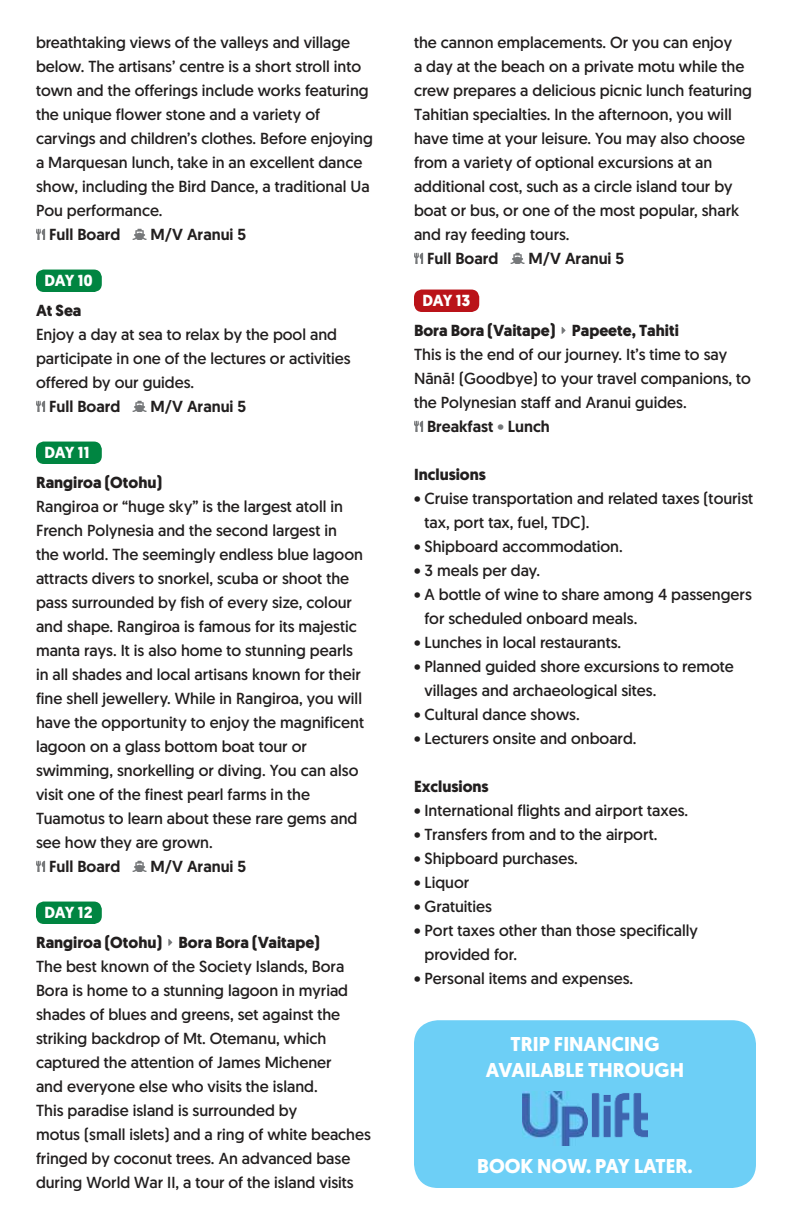
<style>
.page{position:relative;width:792px;height:1224px;background:#fff}
.page>*{position:absolute;margin:0;border:0;box-sizing:border-box;transform-origin:0 0}
.t1{font:700 20px/26px "Geomanist";color:#fff;text-align:center}
.t2{font:16px/24px "Geomanist";color:#221f1f}
.t3{font:700 16px "Geomanist";color:#221f1f}
.t4{font:500 16px "Geomanist";color:#221f1f}
.t5{font:700 16px "Geomanist";color:#fff}
.s1{color:#76787a}
</style>
<div class="page">
<svg style="left:36px;top:229px;width:9px;height:11px"></svg>
<svg style="left:133px;top:229px;width:14px;height:11px"></svg>
<div style="left:36px;top:270px;width:66px;height:22px;background:#008541;border-radius:8px"></div>
<svg style="left:36px;top:401px;width:9px;height:11px"></svg>
<svg style="left:133px;top:401px;width:14px;height:11px"></svg>
<div style="left:36px;top:442px;width:66px;height:22px;background:#008541;border-radius:8px"></div>
<svg style="left:36px;top:861px;width:9px;height:11px"></svg>
<svg style="left:133px;top:861px;width:14px;height:11px"></svg>
<div style="left:36px;top:902px;width:66px;height:22px;background:#008541;border-radius:8px"></div>
<svg style="left:168px;top:939px;width:4px;height:7px"></svg>
<svg style="left:414px;top:253px;width:9px;height:11px"></svg>
<svg style="left:511px;top:253px;width:14px;height:11px"></svg>
<div style="left:414px;top:290px;width:65px;height:22px;background:#ba1319;border-radius:8px"></div>
<svg style="left:562px;top:327px;width:4px;height:7px"></svg>
<svg style="left:414px;top:421px;width:9px;height:11px"></svg>
<div style="left:414px;top:1020px;width:342px;height:168px;background:#6dcff6;border-radius:24px"></div>
<img style="left:523px;top:1091px;width:124px;height:54px">
<p class="t2" style="left:36px;top:31px;width:338px">breathtaking views of the valleys and village below. The artisans’ centre is a short stroll into town and the offerings include works featuring the unique flower stone and a variety of carvings and children’s clothes. Before enjoying a Marquesan lunch, take in an excellent dance show, including the Bird Dance, a traditional Ua Pou performance.</p>
<p class="t4" style="left:49px;top:228px;width:73px">Full Board</p>
<p class="t4" style="left:151px;top:228px;width:97px">M/V Aranui 5</p>
<p class="t5" style="left:44px;top:273px;width:50px">DAY 10</p>
<p class="t3" style="left:36px;top:303px;width:47px">At Sea</p>
<p class="t2" style="left:36px;top:323px;width:316px">Enjoy a day at sea to relax by the pool and participate in one of the lectures or activities offered by our guides.</p>
<p class="t4" style="left:49px;top:400px;width:73px">Full Board</p>
<p class="t4" style="left:151px;top:400px;width:97px">M/V Aranui 5</p>
<p class="t5" style="left:44px;top:445px;width:47px">DAY 11</p>
<p class="t3" style="left:36px;top:475px;width:128px">Rangiroa (Otohu)</p>
<p class="t2" style="left:36px;top:494px;width:330px">Rangiroa or “huge sky” is the largest atoll in French Polynesia and the second largest in<br>the world. The seemingly endless blue lagoon attracts divers to snorkel, scuba or shoot the pass surrounded by fish of every size, colour and shape. Rangiroa is famous for its majestic manta rays. It is also home to stunning pearls in all shades and local artisans known for their fine shell jewellery. While in Rangiroa, you will have the opportunity to enjoy the magnificent lagoon on a glass bottom boat tour or swimming, snorkelling or diving. You can also visit one of the finest pearl farms in the Tuamotus to learn about these rare gems and see how they are grown.</p>
<p class="t4" style="left:49px;top:860px;width:73px">Full Board</p>
<p class="t4" style="left:151px;top:860px;width:97px">M/V Aranui 5</p>
<p class="t5" style="left:44px;top:905px;width:50px">DAY 12</p>
<p class="t3" style="left:36px;top:935px;width:285px">Rangiroa (Otohu) Bora Bora (Vaitape)</p>
<p class="t2" style="left:36px;top:954px;width:336px">The best known of the Society Islands, Bora Bora is home to a stunning lagoon in myriad shades of blues and greens, set against the striking backdrop of Mt. Otemanu, which captured the attention of James Michener<br>and everyone else who visits the island.<br>This paradise island is surrounded by<br>motus (small islets) and a ring of white beaches fringed by coconut trees. An advanced base during World War II, a tour of the island visits</p>
<p class="t2" style="left:414px;top:31px;width:339px">the cannon emplacements. Or you can enjoy<br>a day at the beach on a private motu while the crew prepares a delicious picnic lunch featuring Tahitian specialties. In the afternoon, you will have time at your leisure. You may also choose from a variety of optional excursions at an additional cost, such as a circle island tour by boat or bus, or one of the most popular, shark and ray feeding tours.</p>
<p class="t4" style="left:427px;top:252px;width:73px">Full Board</p>
<p class="t4" style="left:529px;top:252px;width:97px">M/V Aranui 5</p>
<p class="t5" style="left:422px;top:293px;width:50px">DAY 13</p>
<p class="t3" style="left:414px;top:323px;width:266px">Bora Bora (Vaitape) Papeete, Tahiti</p>
<p class="t2" style="left:414px;top:342px;width:315px">This is the end of our journey. It’s time to say</p>
<p class="t2" style="left:414px;top:366px;width:338px">Nānā! (Goodbye) to your travel companions, to</p>
<p class="t2" style="left:414px;top:391px;width:274px">the Polynesian staff and Aranui guides.</p>
<p class="t4" style="left:427px;top:420px;width:124px">Breakfast <span class="s1">•</span> Lunch</p>
<p class="t3" style="left:414px;top:467px;width:73px">Inclusions</p>
<p class="t2" style="left:425px;top:486px;width:330px;text-indent:-11px">• Cruise transportation and related taxes (tourist tax, port tax, fuel, TDC).</p>
<p class="t2" style="left:414px;top:534px;width:210px">• Shipboard accommodation.</p>
<p class="t2" style="left:414px;top:558px;width:128px">• 3 meals per day.</p>
<p class="t2" style="left:425px;top:582px;width:329px;text-indent:-11px">• A bottle of wine to share among 4 passengers for scheduled onboard meals.</p>
<p class="t2" style="left:414px;top:630px;width:209px">• Lunches in local restaurants.</p>
<p class="t2" style="left:425px;top:654px;width:311px;text-indent:-11px">• Planned guided shore excursions to remote villages and archaeological sites.</p>
<p class="t2" style="left:414px;top:702px;width:167px">• Cultural dance shows.</p>
<p class="t2" style="left:414px;top:726px;width:224px">• Lecturers onsite and onboard.</p>
<p class="t3" style="left:414px;top:779px;width:76px">Exclusions</p>
<p class="t2" style="left:414px;top:798px;width:276px">• International flights and airport taxes.</p>
<p class="t2" style="left:414px;top:822px;width:245px">• Transfers from and to the airport.</p>
<p class="t2" style="left:414px;top:846px;width:165px">• Shipboard purchases.</p>
<p class="t2" style="left:414px;top:870px;width:57px">• Liquor</p>
<p class="t2" style="left:414px;top:894px;width:80px">• Gratuities</p>
<p class="t2" style="left:425px;top:918px;width:275px;text-indent:-11px">• Port taxes other than those specifically provided for.</p>
<p class="t2" style="left:414px;top:966px;width:221px">• Personal items and expenses.</p>
<p class="t1" style="left:486px;top:1031px;width:200px">TRIP FINANCING<br>AVAILABLE THROUGH</p>
<p class="t1" style="left:477px;top:1153px;width:217px">BOOK NOW. PAY LATER.</p>
</div>
